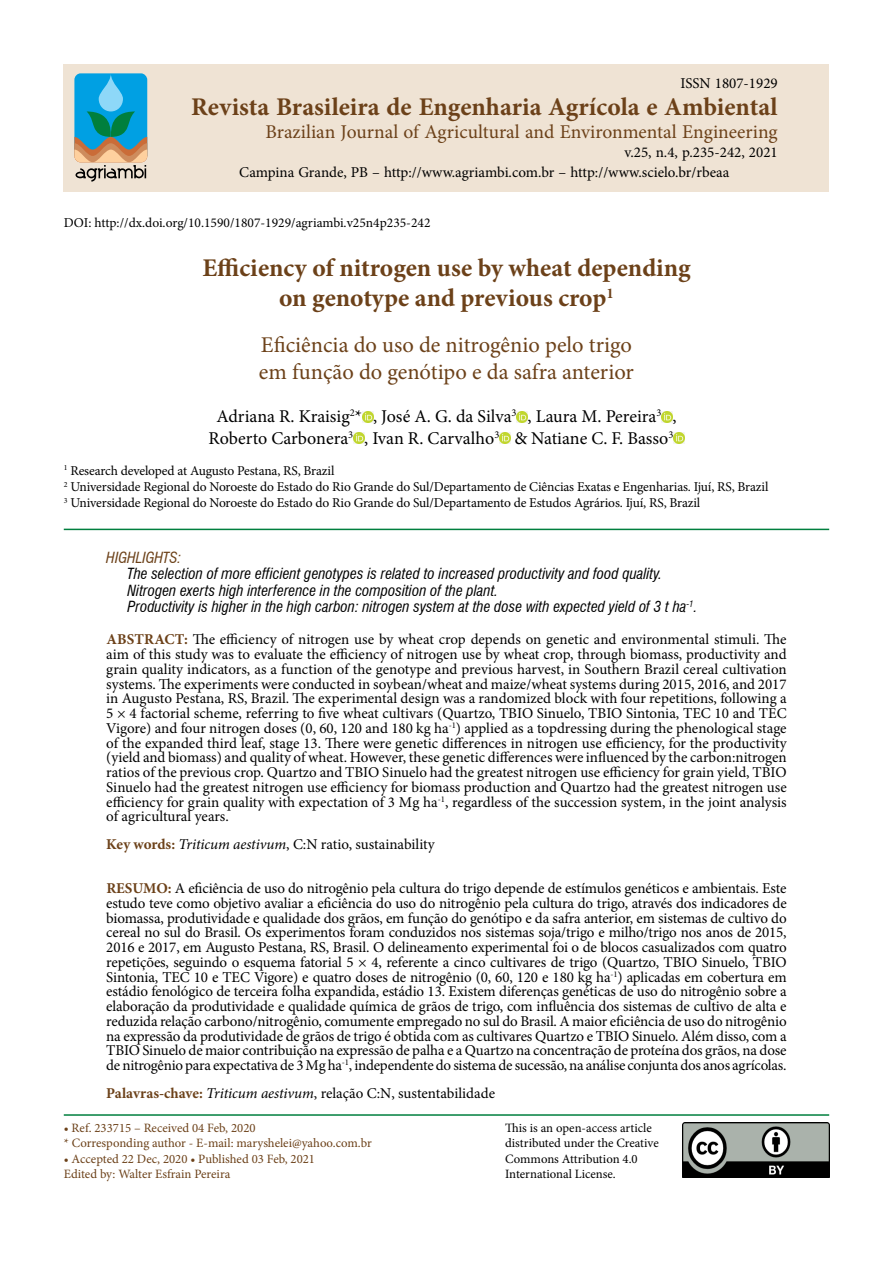
<style>
.page{position:relative;width:893px;height:1263px;background:#fff}
.page>*{position:absolute;margin:0;border:0;box-sizing:border-box;transform-origin:0 0}
.t1{font:700 25.5px/30.6px "Minion Pro";letter-spacing:.005em;color:#6c4119;text-align:center}
.t2{font:22.5px/27px "Minion Pro";color:#6c4119}
.t3{font:19.5px "Minion Pro";color:#6c4119}
.t4{font:18px/21.6px "Minion Pro";color:#000;text-align:center}
.t5{font:15px/14.7px "Minion Pro";letter-spacing:-.005em;color:#000;text-align:justify}
.t6{font:italic condensed 15px/16.5px "Swiss 721 BT";color:#000}
.t7{font:italic condensed 15px "Swiss 721 BT";color:#6c4119}
.t8{font:13.5px/16.2px "Minion Pro";letter-spacing:-.01em;color:#000}
.t9{font:12.75px/15.3px "Minion Pro";color:#6c4119}
.t10{font:12.75px/15.3px "Minion Pro";color:#000}
.s1{font-weight:700;color:#6c4119}
.s2{font-style:italic}
</style>
<div class="page">
<div style="left:64px;top:64px;width:765px;height:127px;background:#efe3d4"></div>
<img style="left:682px;top:1123px;width:147px;height:55px">
<svg style="left:74px;top:73px;width:73px;height:109px;background:#53a2b4"></svg>
<hr style="left:64px;top:1114px;width:765px;height:2px;background:#007f3e">
<svg style="left:362px;top:411px;width:11px;height:11px"></svg>
<svg style="left:517px;top:411px;width:11px;height:11px"></svg>
<svg style="left:661px;top:411px;width:11px;height:11px"></svg>
<svg style="left:353px;top:433px;width:11px;height:11px"></svg>
<svg style="left:499px;top:433px;width:11px;height:11px"></svg>
<svg style="left:673px;top:433px;width:11px;height:11px"></svg>
<hr style="left:64px;top:529px;width:765px;height:1px;background:#007f3e">
<p class="t5" style="left:680px;top:76px;width:99px">ISSN 1807-1929</p>
<h1 class="t1" style="left:191px;top:91px;width:588px">Revista Brasileira de Engenharia Agrícola e Ambiental</h1>
<h3 class="t3" style="left:265px;top:119px;width:514px">Brazilian Journal of Agricultural and Environmental Engineering</h3>
<p class="t5" style="left:624px;top:145px;width:155px">v.25, n.4, p.235-242, 2021</p>
<p class="t5" style="left:239px;top:165px;width:492px">Campina Grande, PB – http://www.agriambi.com.br – http://www.scielo.br/rbeaa</p>
<p class="t8" style="left:64px;top:215px;width:368px">DOI: http://dx.doi.org/10.1590/1807-1929/agriambi.v25n4p235-242</p>
<h1 class="t1" style="left:202px;top:252px;width:490px">Efficiency of nitrogen use by wheat depending on genotype and previous crop<sup>1</sup></h1>
<h2 class="t2" style="left:259px;top:332px;width:376px">Eficiência do uso de nitrogênio pelo trigo em função do genótipo e da safra anterior</h2>
<p class="t4" style="left:209px;top:406px;width:469px">Adriana R. Kraisig<sup>2</sup>* , José A. G. da Silva<sup>3</sup> , Laura M. Pereira<sup>3</sup> ,<br>Roberto Carbonera<sup>3</sup> , Ivan R. Carvalho<sup>3</sup> &amp; Natiane C. F. Basso<sup>3</sup></p>
<p class="t8" style="left:64px;top:463px;width:706px"><sup>1</sup> Research developed at Augusto Pestana, RS, Brazil<br><sup>2</sup> Universidade Regional do Noroeste do Estado do Rio Grande do Sul/Departamento de Ciências Exatas e Engenharias. Ijuí, RS, Brazil<br><sup>3</sup> Universidade Regional do Noroeste do Estado do Rio Grande do Sul/Departamento de Estudos Agrários. Ijuí, RS, Brazil</p>
<p class="t7" style="left:106px;top:548px;width:76px">HIGHLIGHTS:</p>
<p class="t6" style="left:128px;top:566px;width:571px">The selection of more efficient genotypes is related to increased productivity and food quality.<br>Nitrogen exerts high interference in the composition of the plant.<br>Productivity is higher in the high carbon: nitrogen system at the dose with expected yield of 3 t ha<sup>-1</sup>.</p>
<p class="t5" style="left:106px;top:632px;width:682px"><span class="s1">ABSTRACT:</span> The efficiency of nitrogen use by wheat crop depends on genetic and environmental stimuli. The aim of this study was to evaluate the efficiency of nitrogen use by wheat crop, through biomass, productivity and grain quality indicators, as a function of the genotype and previous harvest, in Southern Brazil cereal cultivation systems. The experiments were conducted in soybean/wheat and maize/wheat systems during 2015, 2016, and 2017 in Augusto Pestana, RS, Brazil. The experimental design was a randomized block with four repetitions, following a 5 × 4 factorial scheme, referring to five wheat cultivars (Quartzo, TBIO Sinuelo, TBIO Sintonia, TEC 10 and TEC Vigore) and four nitrogen doses (0, 60, 120 and 180 kg ha<sup>-1</sup>) applied as a topdressing during the phenological stage of the expanded third leaf, stage 13. There were genetic differences in nitrogen use efficiency, for the productivity (yield and biomass) and quality of wheat. However, these genetic differences were influenced by the carbon:nitrogen ratios of the previous crop. Quartzo and TBIO Sinuelo had the greatest nitrogen use efficiency for grain yield, TBIO Sinuelo had the greatest nitrogen use efficiency for biomass production and Quartzo had the greatest nitrogen use efficiency for grain quality with expectation of 3 Mg ha<sup>-1</sup>, regardless of the succession system, in the joint analysis of agricultural years.</p>
<p class="t5" style="left:106px;top:837px;width:330px"><span class="s1">Key words:</span> <span class="s2">Triticum aestivum</span>, C:N ratio, sustainability</p>
<p class="t5" style="left:106px;top:881px;width:682px"><span class="s1">RESUMO:</span> A eficiência de uso do nitrogênio pela cultura do trigo depende de estímulos genéticos e ambientais. Este estudo teve como objetivo avaliar a eficiência do uso do nitrogênio pela cultura do trigo, através dos indicadores de biomassa, produtividade e qualidade dos grãos, em função do genótipo e da safra anterior, em sistemas de cultivo do cereal no sul do Brasil. Os experimentos foram conduzidos nos sistemas soja/trigo e milho/trigo nos anos de 2015, 2016 e 2017, em Augusto Pestana, RS, Brasil. O delineamento experimental foi o de blocos casualizados com quatro repetições, seguindo o esquema fatorial 5 × 4, referente a cinco cultivares de trigo (Quartzo, TBIO Sinuelo, TBIO Sintonia, TEC 10 e TEC Vigore) e quatro doses de nitrogênio (0, 60, 120 e 180 kg ha<sup>-1</sup>) aplicadas em cobertura em estádio fenológico de terceira folha expandida, estádio 13. Existem diferenças genéticas de uso do nitrogênio sobre a elaboração da produtividade e qualidade química de grãos de trigo, com influência dos sistemas de cultivo de alta e reduzida relação carbono/nitrogênio, comumente empregado no sul do Brasil. A maior eficiência de uso do nitrogênio na expressão da produtividade de grãos de trigo é obtida com as cultivares Quartzo e TBIO Sinuelo. Além disso, com a TBIO Sinuelo de maior contribuição na expressão de palha e a Quartzo na concentração de proteína dos grãos, na dose de nitrogênio para expectativa de 3 Mg ha<sup>-1</sup>, independente do sistema de sucessão, na análise conjunta dos anos agrícolas.</p>
<p class="t5" style="left:106px;top:1085px;width:390px"><span class="s1">Palavras-chave:</span> <span class="s2">Triticum aestivum</span>, relação C:N, sustentabilidade</p>
<p class="t9" style="left:64px;top:1120px;width:310px">• Ref. 233715 – Received 04 Feb, 2020<br>* Corresponding author - E-mail: maryshelei@yahoo.com.br</p>
<p class="t9" style="left:64px;top:1151px;width:253px">• Accepted 22 Dec, 2020 • Published 03 Feb, 2021<br>Edited by: Walter Esfrain Pereira</p>
<p class="t10" style="left:505px;top:1120px;width:155px">This is an open-access article distributed under the Creative<br>Commons Attribution 4.0<br>International License.</p>
</div>
